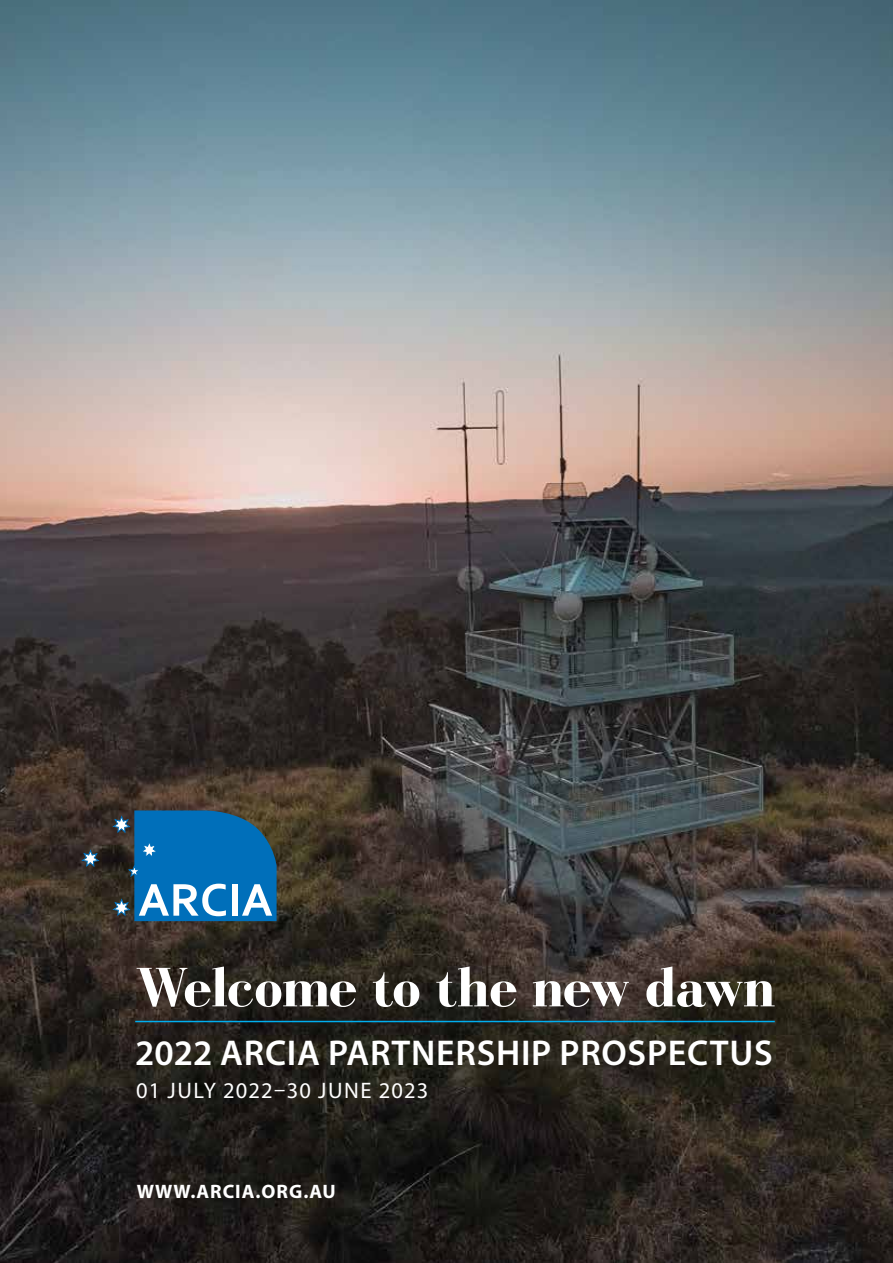
<style>
.page{position:relative;width:893px;height:1263px;background:#fff}
.page>*{position:absolute;margin:0;border:0;box-sizing:border-box;transform-origin:0 0}
.t1{font:700 57px "Bodoni FLF";letter-spacing:-.01em;color:#fff}
.t2{font:600 36px "Myriad Pro";letter-spacing:.02em;color:#fff}
.t3{font:22.5px "Myriad Pro";letter-spacing:.05em;color:#fff}
.t4{font:700 19.5px "Myriad Pro";letter-spacing:.05em;color:#fff}
</style>
<div class="page">
<img style="left:0;top:0;width:893px;height:1263px">
<svg style="left:81px;top:848px;width:20px;height:20px"></svg>
<svg style="left:111px;top:810px;width:166px;height:111px;background:#2673a6"></svg>
<hr style="left:135px;top:1021px;width:640px;height:1px;background:#00aeef">
<h1 class="t1" style="left:135px;top:956px;width:641px">Welcome to the new dawn</h1>
<p class="t2" style="left:135px;top:1030px;width:639px">2022 ARCIA PARTNERSHIP PROSPECTUS</p>
<p class="t3" style="left:136px;top:1076px;width:294px">01 JULY 2022–30 JUNE 2023</p>
<p class="t4" style="left:137px;top:1179px;width:201px">WWW.ARCIA.ORG.AU</p>
</div>
